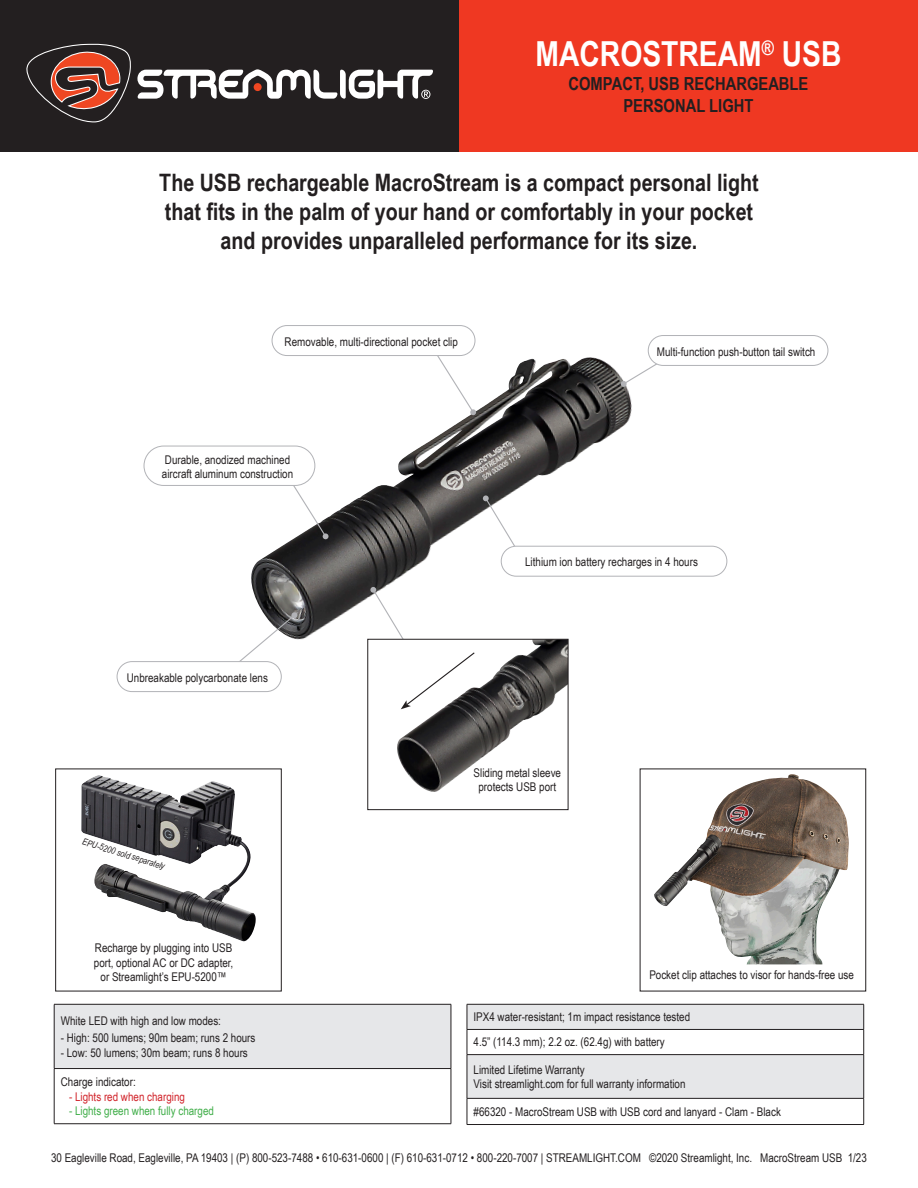
<style>
.page{position:relative;width:918px;height:1188px;background:#fff}
.page>*{position:absolute;margin:0;border:0;box-sizing:border-box;transform-origin:0 0}
.t1{font:700 34.5px "Arial Narrow";color:#fff}
.t2{font:700 24px "Arial Narrow";color:#231f20}
.t3{font:700 18px "Arial Narrow";color:#231f20}
.Output_bullets{font:12px/14.4px "Arial Narrow";color:#231f20}
.t4{font:12px "Arial Narrow";color:#40ae49}
.t5{font:12px "Arial Narrow";color:#d1232a}
.t6{font:italic 9px "Arial Narrow";color:#231f20}
</style>
<div class="page">
<div style="left:459px;top:0;width:459px;height:151px;background:#ef3822"></div>
<div style="left:0;top:0;width:459px;height:151px;background:#231f20"></div>
<svg style="left:26px;top:44px;width:407px;height:78px"></svg>
<img style="left:244px;top:357px;width:389px;height:283px">
<div style="left:54px;top:1004px;width:397px;height:65px;background:#e6e7e9"></div>
<hr style="left:54px;top:1123px;width:397px;height:1px;background:#231f20">
<hr style="left:54px;top:1004px;width:397px;height:1px;background:#231f20">
<hr style="left:54px;top:1004px;width:1px;height:64px;background:#231f20">
<hr style="left:451px;top:1004px;width:1px;height:64px;background:#231f20">
<hr style="left:54px;top:1068px;width:397px;height:1px;background:#231f20">
<hr style="left:54px;top:1069px;width:1px;height:55px;background:#231f20">
<hr style="left:451px;top:1069px;width:1px;height:55px;background:#231f20">
<svg style="left:467px;top:1004px;width:397px;height:120px"></svg>
<hr style="left:467px;top:1124px;width:397px;height:1px;background:#231f20">
<svg style="left:621px;top:339px;width:38px;height:48px"></svg>
<svg style="left:483px;top:495px;width:47px;height:76px"></svg>
<svg style="left:423px;top:334px;width:53px;height:81px"></svg>
<svg style="left:275px;top:457px;width:54px;height:82px"></svg>
<svg style="left:239px;top:614px;width:57px;height:56px"></svg>
<div style="left:291px;top:612px;width:7px;height:6px;background:#b2b3b7;border-radius:3px"></div>
<img style="left:397px;top:641px;width:169px;height:151px">
<div style="left:367px;top:639px;width:201px;height:171px;border:1px solid #231f20"></div>
<div style="left:648px;top:336px;width:180px;height:29px;background:#fff;border-radius:15px"></div>
<div style="left:648px;top:335px;width:180px;height:31px;border:1px solid #b2b3b7;border-radius:15px"></div>
<div style="left:272px;top:326px;width:203px;height:30px;background:#fff;border-radius:15px"></div>
<div style="left:272px;top:325px;width:203px;height:31px;border:1px solid #b2b3b7;border-radius:15px"></div>
<div style="left:501px;top:546px;width:226px;height:30px;background:#fff;border-radius:15px"></div>
<div style="left:501px;top:546px;width:226px;height:31px;border:1px solid #b2b3b7;border-radius:15px"></div>
<div style="left:144px;top:446px;width:171px;height:39px;background:#fff;border-radius:20px"></div>
<div style="left:144px;top:446px;width:171px;height:40px;border:1px solid #b2b3b7;border-radius:20px"></div>
<div style="left:117px;top:662px;width:164px;height:30px;background:#fff;border-radius:15px"></div>
<div style="left:117px;top:661px;width:165px;height:31px;border:1px solid #b2b3b7;border-radius:15px"></div>
<img style="left:654px;top:774px;width:169px;height:190px">
<svg style="left:370px;top:587px;width:106px;height:122px"></svg>
<img style="left:81px;top:777px;width:166px;height:151px">
<div style="left:55px;top:769px;width:227px;height:222px;border:1px solid #231f20"></div>
<p class="t1" style="left:536px;top:28px;width:307px">MACROSTREAM<sup>®</sup> USB</p>
<p class="t3" style="left:569px;top:70px;width:241px">COMPACT, USB RECHARGEABLE</p>
<p class="t3" style="left:623px;top:92px;width:132px">PERSONAL LIGHT</p>
<p class="t2" style="left:159px;top:164px;width:601px">The USB rechargeable MacroStream is a compact personal light</p>
<p class="t2" style="left:165px;top:193px;width:590px">that fits in the palm of your hand or comfortably in your pocket</p>
<p class="t2" style="left:221px;top:222px;width:478px">and provides unparalleled performance for its size.</p>
<p class="Output_bullets" style="left:285px;top:334px;width:175px">Removable, multi-directional pocket clip</p>
<p class="Output_bullets" style="left:165px;top:452px;width:127px">Durable, anodized machined</p>
<p class="Output_bullets" style="left:162px;top:466px;width:133px">aircraft aluminum construction</p>
<p class="Output_bullets" style="left:657px;top:344px;width:160px">Multi-function push-button tail switch</p>
<p class="Output_bullets" style="left:525px;top:554px;width:174px">Lithium ion battery recharges in 4 hours</p>
<p class="Output_bullets" style="left:127px;top:670px;width:143px">Unbreakable polycarbonate lens</p>
<p class="t6" style="left:85px;top:835px;width:87px;rotate:17deg">EPU-5200 sold separately</p>
<p class="Output_bullets" style="left:94px;top:941px;width:141px">Recharge by plugging into USB port, optional AC or DC adapter,</p>
<p class="Output_bullets" style="left:101px;top:969px;width:128px">or Streamlight’s EPU-5200™</p>
<p class="Output_bullets" style="left:474px;top:765px;width:89px">Sliding metal sleeve</p>
<p class="Output_bullets" style="left:479px;top:779px;width:79px">protects USB port</p>
<p class="Output_bullets" style="left:649px;top:967px;width:206px">Pocket clip attaches to visor for hands-free use</p>
<p class="Output_bullets" style="left:474px;top:1009px;width:218px">IPX4 water-resistant; 1m impact resistance tested</p>
<p class="Output_bullets" style="left:474px;top:1035px;width:193px">4.5” (114.3 mm); 2.2 oz. (62.4g) with battery</p>
<p class="Output_bullets" style="left:474px;top:1062px;width:113px">Limited Lifetime Warranty</p>
<p class="Output_bullets" style="left:474px;top:1076px;width:214px">Visit streamlight.com for full warranty information</p>
<p class="Output_bullets" style="left:474px;top:1104px;width:309px">#66320 - MacroStream USB with USB cord and lanyard - Clam - Black</p>
<p class="Output_bullets" style="left:51px;top:1150px;width:817px">30 Eagleville Road, Eagleville, PA 19403 | (P) 800-523-7488 • 610-631-0600 | (F) 610-631-0712 • 800-220-7007 | STREAMLIGHT.COM ©2020 Streamlight, Inc. MacroStream USB 1/23</p>
<p class="Output_bullets" style="left:61px;top:1013px;width:162px">White LED with high and low modes:</p>
<p class="Output_bullets" style="left:61px;top:1030px;width:196px">- High: 500 lumens; 90m beam; runs 2 hours</p>
<p class="Output_bullets" style="left:61px;top:1045px;width:189px">- Low: 50 lumens; 30m beam; runs 8 hours</p>
<p class="Output_bullets" style="left:61px;top:1074px;width:76px">Charge indicator:</p>
<p class="t5" style="left:69px;top:1087px;width:117px">- Lights red when charging</p>
<p class="t4" style="left:69px;top:1102px;width:146px">- Lights green when fully charged</p>
</div>
